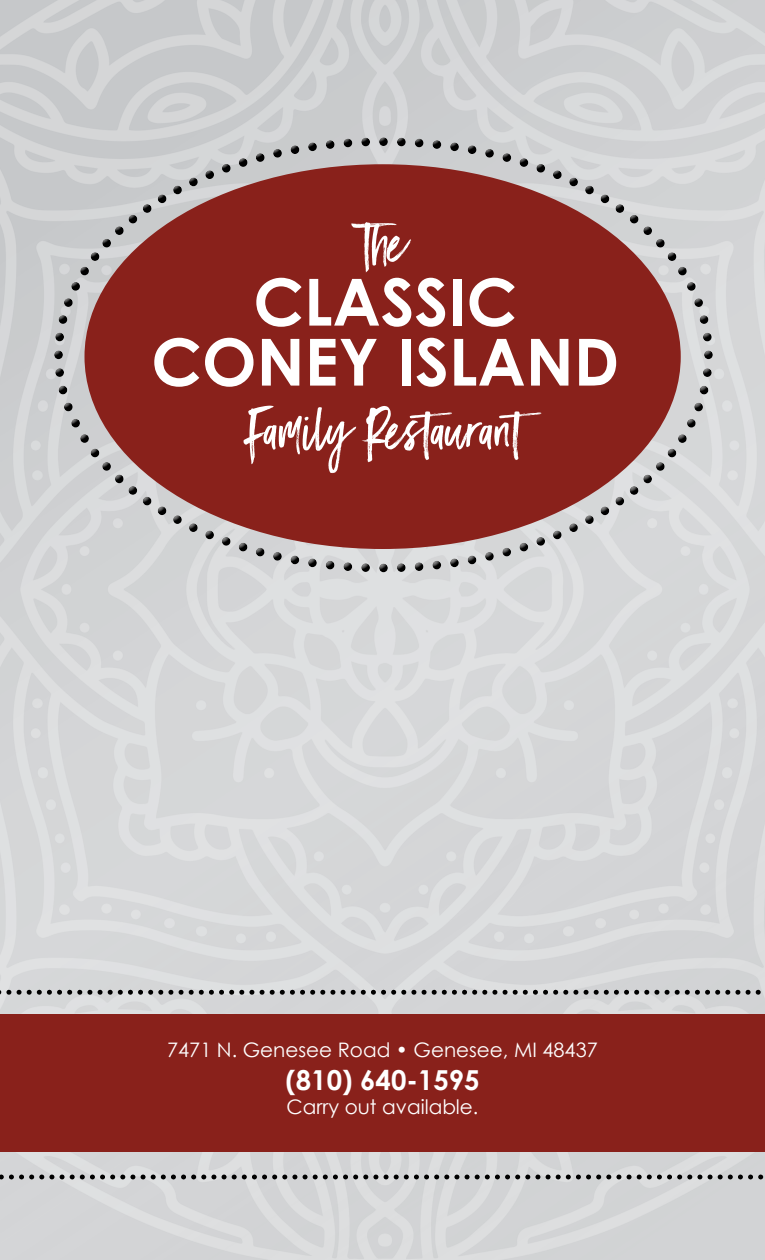
<style>
.page{position:relative;width:765px;height:1260px;background:#fff}
.page>*{position:absolute;margin:0;border:0;box-sizing:border-box;transform-origin:0 0}
.t1{font:700 65px/60px "Century Gothic";color:#fff;text-align:center}
.t2{font:52.5px "Black Diamond";color:#fff}
.t3{font:700 27.5px "Century Gothic";color:#fff}
.t4{font:20px "Century Gothic";color:#fff}
</style>
<div class="page">
<img style="left:0;top:0;width:765px;height:1260px">
<div style="left:45px;top:129px;width:673px;height:441px;background:#fff;opacity:.75"></div>
<div style="left:49px;top:138px;width:673px;height:436px;background:#000;opacity:.75"></div>
<div style="left:85px;top:164px;width:596px;height:385px;background:#89211b;border-radius:50%"></div>
<div style="left:0;top:1015px;width:765px;height:137px;background:#89211b"></div>
<svg style="left:0;top:990px;width:765px;height:5px"></svg>
<svg style="left:0;top:1174px;width:765px;height:5px"></svg>
<h2 class="t2" style="left:362px;top:209px;width:48px">Th e</h2>
<h1 class="t1" style="left:151px;top:269px;width:469px">CLASSIC<br>CONEY ISLAND</h1>
<h2 class="t2" style="left:247px;top:397px;width:311px">Family Restaurant</h2>
<p class="t4" style="left:167px;top:1036px;width:432px">7471 N. Genesee Road • Genesee, MI 48437</p>
<h3 class="t3" style="left:285px;top:1059px;width:196px">(810) 640-1595</h3>
<p class="t4" style="left:286px;top:1093px;width:194px">Carry out available.</p>
</div>
